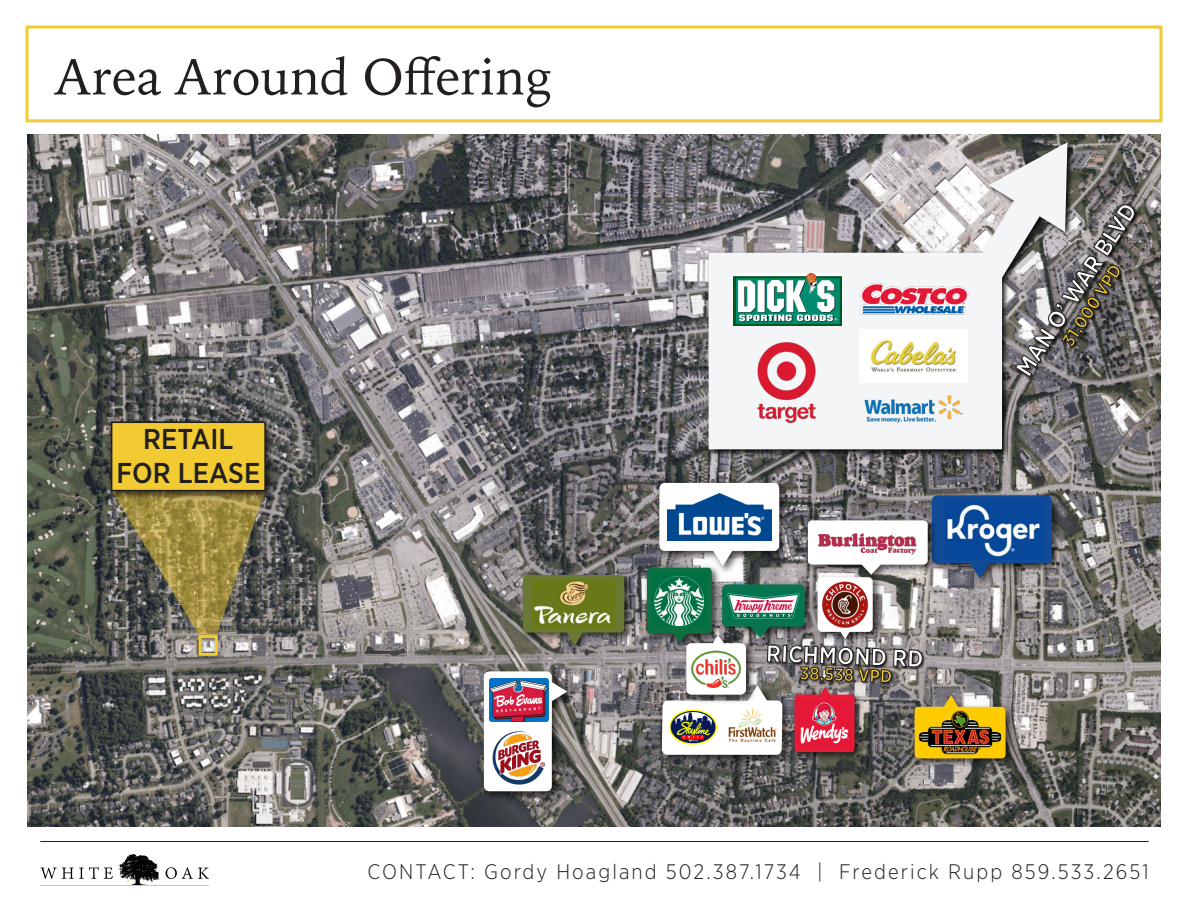
<style>
.page{position:relative;width:1188px;height:918px;background:#fff}
.page>*{position:absolute;margin:0;border:0;box-sizing:border-box;transform-origin:0 0}
.t1{font:51px "Iowan Old Style";color:#231f20}
.t2{font:500 28.65px/34.3px "Gotham Narrow";color:#231f20;text-align:center}
.t3{font:700 24px "Gotham Narrow";color:#fff}
.t4{font:300 21px "Gotham Narrow";letter-spacing:.1em;color:#231f20}
.t5{font:700 18px "Gotham Narrow";color:#f2ca31}
</style>
<div class="page">
<hr style="left:40px;top:841px;width:1109px;height:1px;background:#231f20">
<svg style="left:40px;top:867px;width:73px;height:12px"></svg>
<svg style="left:166px;top:867px;width:43px;height:12px"></svg>
<svg style="left:119px;top:854px;width:40px;height:31px"></svg>
<hr style="left:40px;top:885px;width:169px;height:1px;background:#f2ca32">
<div style="left:26px;top:26px;width:1136px;height:96px;border:3px solid #f2ca31"></div>
<img style="left:27px;top:135px;width:1134px;height:692px">
<img style="left:193px;top:657px;width:33px;height:7px">
<svg style="left:112px;top:503px;width:153px;height:154px;background:#827954"></svg>
<img style="left:105px;top:416px;width:173px;height:87px">
<div style="left:111px;top:422px;width:155px;height:69px;background:#f2ca31;border:2px solid #231f20"></div>
<img style="left:1076px;top:193px;width:74px;height:27px">
<img style="left:1076px;top:220px;width:80px;height:175px">
<svg style="left:1076px;top:201px;width:62px;height:176px;background:#5d5b5a"></svg>
<img style="left:653px;top:477px;width:138px;height:6px">
<img style="left:1052px;top:489px;width:12px;height:102px">
<img style="left:517px;top:569px;width:119px;height:89px">
<svg style="left:523px;top:575px;width:101px;height:71px;background:#6b7345"></svg>
<img style="left:478px;top:665px;width:101px;height:139px">
<svg style="left:484px;top:671px;width:83px;height:120px"></svg>
<img style="left:490px;top:678px;width:58px;height:44px">
<img style="left:493px;top:732px;width:52px;height:53px">
<img style="left:656px;top:758px;width:139px;height:9px">
<img style="left:533px;top:580px;width:81px;height:48px">
<img style="left:788px;top:758px;width:79px;height:6px">
<img style="left:641px;top:562px;width:6px;height:92px">
<img style="left:908px;top:758px;width:110px;height:12px">
<svg style="left:647px;top:483px;width:405px;height:275px"></svg>
<img style="left:918px;top:709px;width:84px;height:46px">
<img style="left:726px;top:592px;width:75px;height:28px">
<img style="left:822px;top:581px;width:47px;height:46px">
<img style="left:691px;top:650px;width:51px;height:39px">
<img style="left:704px;top:138px;width:372px;height:320px">
<svg style="left:709px;top:142px;width:358px;height:307px"></svg>
<img style="left:744px;top:340px;width:85px;height:85px">
<img style="left:859px;top:329px;width:108px;height:53px">
<img style="left:850px;top:273px;width:126px;height:52px">
<img style="left:734px;top:274px;width:108px;height:52px">
<img style="left:859px;top:390px;width:108px;height:38px">
<h1 class="t1" style="left:55px;top:42px;width:498px">Area Around Offering</h1>
<h2 class="t2" style="left:116px;top:421px;width:145px">RETAIL<br>FOR LEASE</h2>
<p class="t3" style="left:1009px;top:365px;width:202px;rotate:-57deg">MAN O’ WAR BLVD</p>
<p class="t5" style="left:1057px;top:338px;width:95px;rotate:-57deg">31,000 VPD</p>
<p class="t3" style="left:767px;top:638px;width:159px;rotate:2deg">RICHMOND RD</p>
<p class="t5" style="left:800px;top:662px;width:94px;rotate:2deg">38,538 VPD</p>
<p class="t4" style="left:368px;top:859px;width:783px">CONTACT: Gordy Hoagland 502.387.1734 | Frederick Rupp 859.533.2651</p>
</div>
